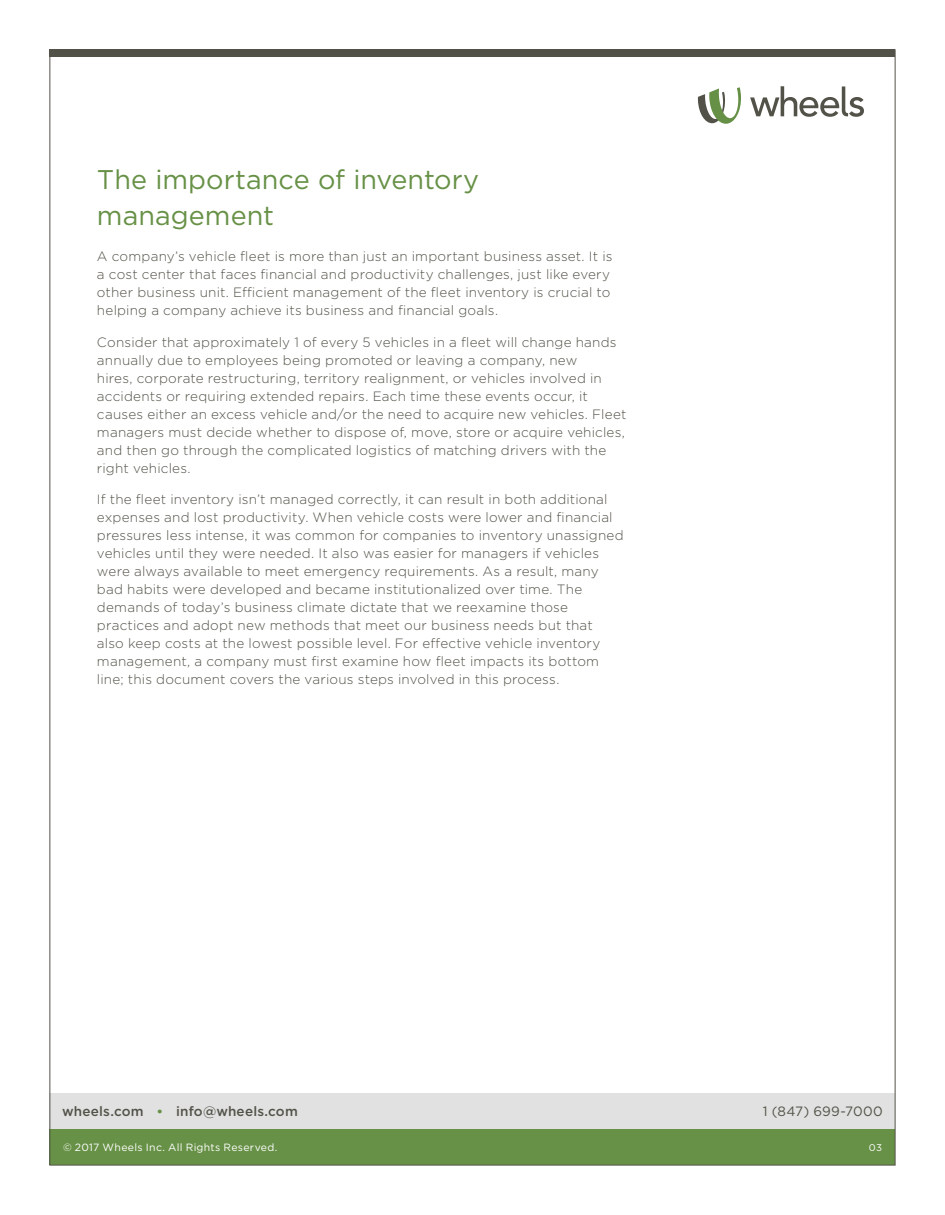
<style>
.page{position:relative;width:945px;height:1215px;background:#fff}
.page>*{position:absolute;margin:0;border:0;box-sizing:border-box;transform-origin:0 0}
.Header-green{font:27px/36px "Gotham";color:#679146}
.Body__No_Baseline{font:300 13.5px/18px "Gotham";letter-spacing:.015em;color:#535249}
.First_Paragraph{font:300 13.5px/18px "Gotham";letter-spacing:.015em;color:#535249}
.t1{font:500 13.5px "Gotham";letter-spacing:.01em;color:#535249}
.t2{font:13.5px "Gotham";letter-spacing:.025em;color:#535249}
.t3{font:10.5px "Gotham";letter-spacing:.025em;color:#fff}
.t4{font:9.75px "Gotham";color:#fff}
</style>
<div class="page">
<div style="left:50px;top:1130px;width:846px;height:36px;background:#679146"></div>
<div style="left:50px;top:1094px;width:846px;height:36px;background:#e0e1e0"></div>
<div style="left:50px;top:50px;width:846px;height:7px;background:#535249"></div>
<svg style="left:750px;top:86px;width:114px;height:31px"></svg>
<svg style="left:698px;top:87px;width:43px;height:37px"></svg>
<p class="Header-green" style="left:97px;top:161px;width:384px">The importance of inventory management</p>
<p class="First_Paragraph" style="left:97px;top:247px;width:517px">A company’s vehicle fleet is more than just an important business asset. It is a cost center that faces financial and productivity challenges, just like every other business unit. Efficient management of the fleet inventory is crucial to helping a company achieve its business and financial goals.</p>
<p class="Body__No_Baseline" style="left:97px;top:332px;width:531px">Consider that approximately 1 of every 5 vehicles in a fleet will change hands annually due to employees being promoted or leaving a company, new<br>hires, corporate restructuring, territory realignment, or vehicles involved in accidents or requiring extended repairs. Each time these events occur, it causes either an excess vehicle and/or the need to acquire new vehicles. Fleet managers must decide whether to dispose of, move, store or acquire vehicles, and then go through the complicated logistics of matching drivers with the right vehicles.</p>
<p class="Body__No_Baseline" style="left:97px;top:490px;width:528px">If the fleet inventory isn’t managed correctly, it can result in both additional expenses and lost productivity. When vehicle costs were lower and financial pressures less intense, it was common for companies to inventory unassigned vehicles until they were needed. It also was easier for managers if vehicles were always available to meet emergency requirements. As a result, many bad habits were developed and became institutionalized over time. The demands of today’s business climate dictate that we reexamine those practices and adopt new methods that meet our business needs but that<br>also keep costs at the lowest possible level. For effective vehicle inventory management, a company must first examine how fleet impacts its bottom line; this document covers the various steps involved in this process.</p>
<p class="t1" style="left:62px;top:1103px;width:237px">wheels.com <sup>●</sup> info@wheels.com</p>
<p class="t2" style="left:763px;top:1103px;width:121px">1 (847) 699-7000</p>
<p class="t4" style="left:869px;top:1141px;width:15px">03</p>
<p class="t3" style="left:63px;top:1141px;width:216px">© 2017 Wheels Inc. All Rights Reserved.</p>
</div>
